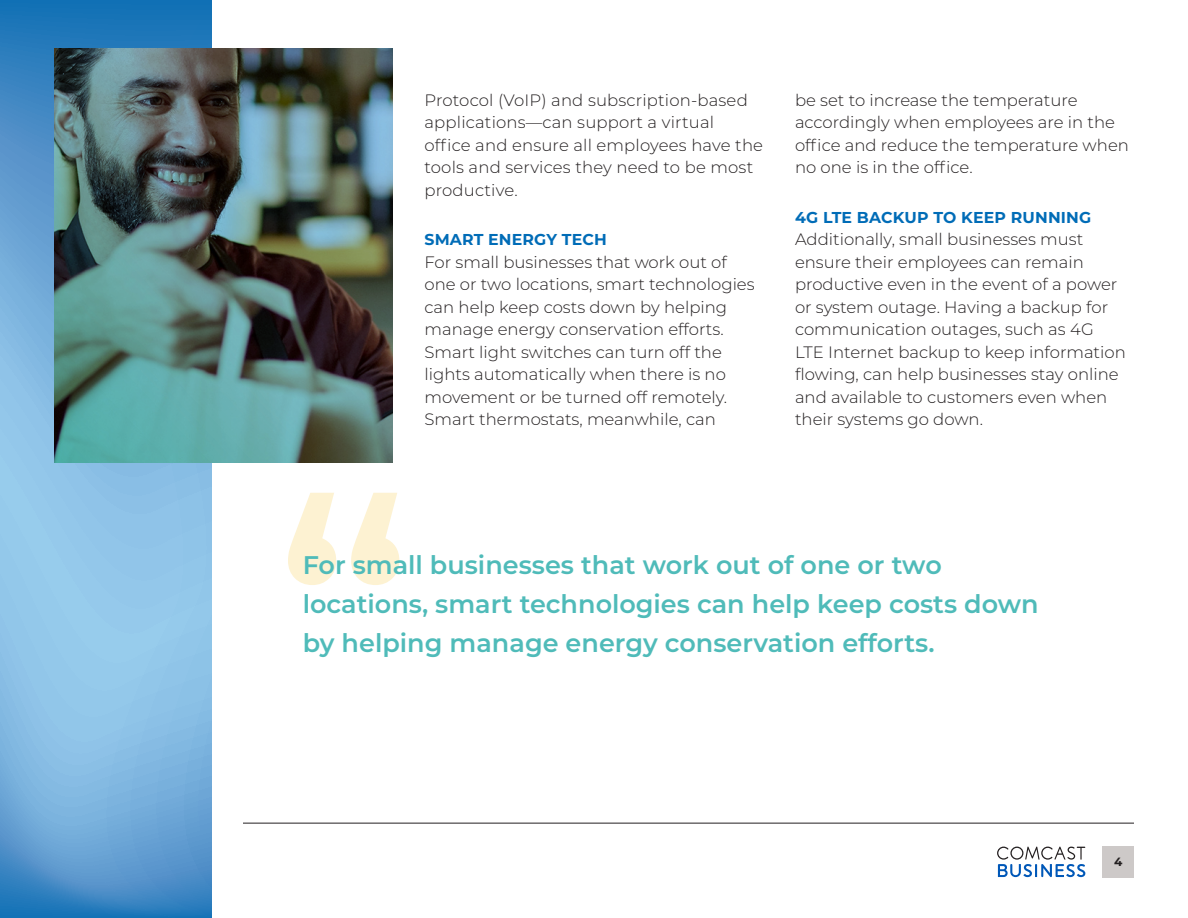
<style>
.page{position:relative;width:1188px;height:918px;background:#fff}
.page>*{position:absolute;margin:0;border:0;box-sizing:border-box;transform-origin:0 0}
.Callout_new_green{font:600 25.5px/39px "Montserrat";color:#4fbbb9}
._1_text{font:300 16.5px/22.5px "Montserrat";color:#231f20}
.Subhead_Blue_Caps{font:700 15.75px "Montserrat";letter-spacing:.01em;color:#006cb7}
.page_number{font:700 12px "Montserrat";color:#231f20}
</style>
<div class="page">
<hr style="left:243px;top:823px;width:891px;height:1px;background:#231f20">
<div style="left:1102px;top:846px;width:32px;height:32px;background:#cdc9c8"></div>
<svg style="left:997px;top:847px;width:88px;height:30px"></svg>
<svg style="left:0;top:0;width:212px;height:918px;background:#73afdb"></svg>
<svg style="left:288px;top:493px;width:111px;height:92px"></svg>
<img style="left:54px;top:49px;width:339px;height:414px">
<p class="_1_text" style="left:424px;top:88px;width:340px">Protocol (VoIP) and subscription-based applications—can support a virtual office and ensure all employees have the tools and services they need to be most productive.</p>
<p class="Subhead_Blue_Caps" style="left:424px;top:229px;width:184px">SMART ENERGY TECH</p>
<p class="_1_text" style="left:424px;top:250px;width:332px">For small businesses that work out of one or two locations, smart technologies can help keep costs down by helping manage energy conservation efforts.<br>Smart light switches can turn off the lights automatically when there is no movement or be turned off remotely.<br>Smart thermostats, meanwhile, can</p>
<p class="_1_text" style="left:795px;top:88px;width:335px">be set to increase the temperature accordingly when employees are in the office and reduce the temperature when no one is in the office.</p>
<p class="Subhead_Blue_Caps" style="left:795px;top:206px;width:298px">4G LTE BACKUP TO KEEP RUNNING</p>
<p class="_1_text" style="left:795px;top:228px;width:332px">Additionally, small businesses must ensure their employees can remain productive even in the event of a power or system outage. Having a backup for communication outages, such as 4G LTE Internet backup to keep information flowing, can help businesses stay online and available to customers even when their systems go down.</p>
<p class="Callout_new_green" style="left:303px;top:544px;width:738px">For small businesses that work out of one or two locations, smart technologies can help keep costs down by helping manage energy conservation efforts.</p>
<p class="page_number" style="left:1114px;top:853px;width:10px">4</p>
</div>
